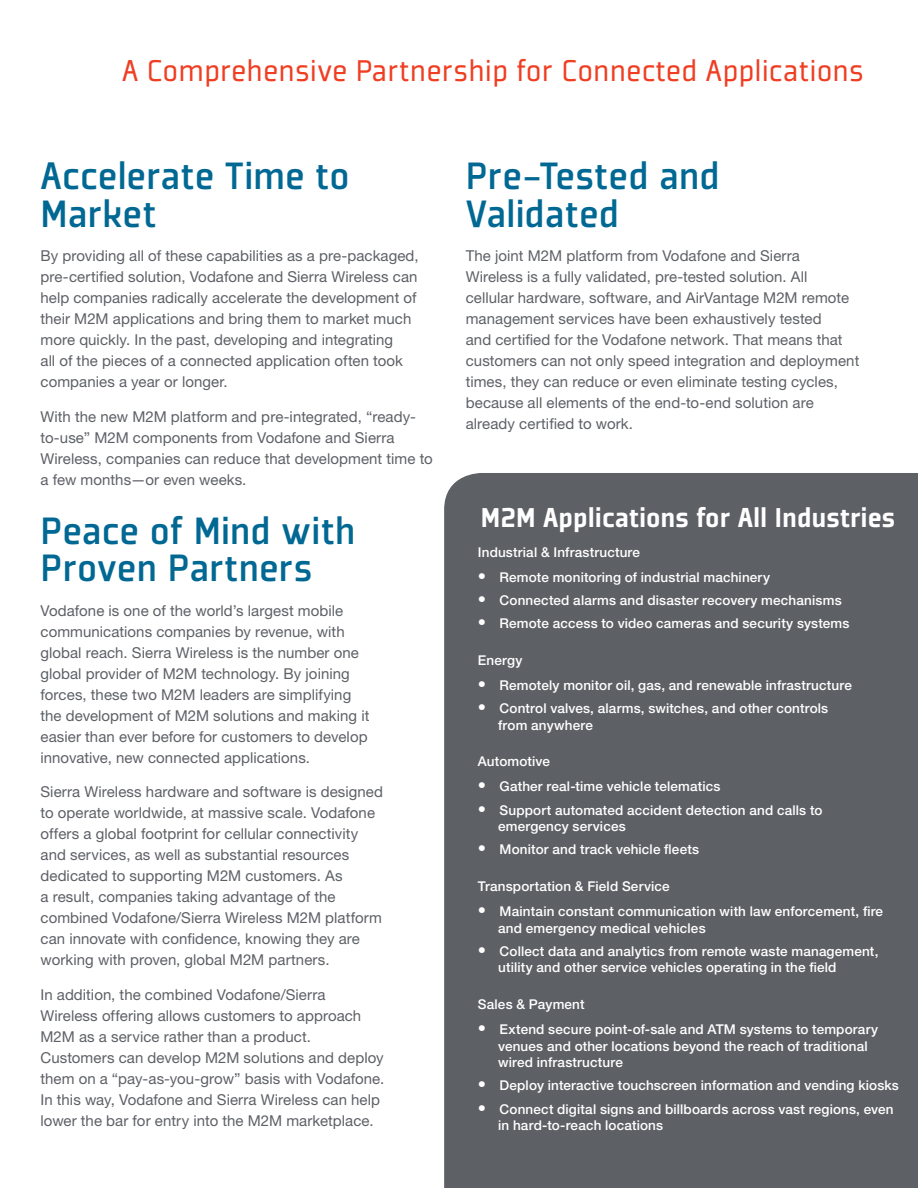
<style>
.page{position:relative;width:918px;height:1188px;background:#fff}
.page>*{position:absolute;margin:0;border:0;box-sizing:border-box;transform-origin:0 0}
.t1{font:500 42px/37.5px "Plexes Pro";color:#006893}
.t2{font:33px "Plexes Pro";color:#ef3e22}
.t3{font:900 30px "Plexes Pro";color:#fff}
.t4{font:15px/21px "Helvetica Neue LT Std";letter-spacing:.005em;color:#5d6065}
.t5{font:500 13.5px/16.5px "Helvetica Neue LT Std";letter-spacing:.01em;color:#fff}
.s1{font-size:16.5px}
</style>
<div class="page">
<div style="left:444px;top:473px;width:474px;height:715px;background:#5d6065"></div>
<h2 class="t2" style="left:122px;top:52px;width:744px">A Comprehensive Partnership for Connected Applications</h2>
<h1 class="t1" style="left:40px;top:156px;width:311px">Accelerate Time to<br>Market</h1>
<p class="t4" style="left:40px;top:245px;width:380px">By providing all of these capabilities as a pre-packaged, pre-certified solution, Vodafone and Sierra Wireless can help companies radically accelerate the development of their M2M applications and bring them to market much more quickly. In the past, developing and integrating<br>all of the pieces of a connected application often took companies a year or longer.</p>
<p class="t4" style="left:40px;top:405px;width:394px">With the new M2M platform and pre-integrated, “ready&shy;to-use” M2M components from Vodafone and Sierra Wireless, companies can reduce that development time to a few months—or even weeks.</p>
<h1 class="t1" style="left:40px;top:511px;width:317px">Peace of Mind with<br>Proven Partners</h1>
<p class="t4" style="left:40px;top:600px;width:331px">Vodafone is one of the world’s largest mobile communications companies by revenue, with global reach. Sierra Wireless is the number one global provider of M2M technology. By joining forces, these two M2M leaders are simplifying the development of M2M solutions and making it easier than ever before for customers to develop innovative, new connected applications.</p>
<p class="t4" style="left:40px;top:781px;width:344px">Sierra Wireless hardware and software is designed to operate worldwide, at massive scale. Vodafone offers a global footprint for cellular connectivity and services, as well as substantial resources dedicated to supporting M2M customers. As<br>a result, companies taking advantage of the combined Vodafone/Sierra Wireless M2M platform can innovate with confidence, knowing they are working with proven, global M2M partners.</p>
<p class="t4" style="left:40px;top:984px;width:345px">In addition, the combined Vodafone/Sierra Wireless offering allows customers to approach M2M as a service rather than a product.<br>Customers can develop M2M solutions and deploy them on a “pay-as-you-grow” basis with Vodafone.<br>In this way, Vodafone and Sierra Wireless can help lower the bar for entry into the M2M marketplace.</p>
<h1 class="t1" style="left:466px;top:156px;width:256px">Pre-Tested and<br>Validated</h1>
<p class="t4" style="left:466px;top:245px;width:395px">The joint M2M platform from Vodafone and Sierra Wireless is a fully validated, pre-tested solution. All<br>cellular hardware, software, and AirVantage M2M remote management services have been exhaustively tested<br>and certified for the Vodafone network. That means that customers can not only speed integration and deployment times, they can reduce or even eliminate testing cycles, because all elements of the end-to-end solution are already certified to work.</p>
<h3 class="t3" style="left:481px;top:500px;width:416px">M2M Applications for All Industries</h3>
<p class="t5" style="left:478px;top:543px;width:164px">Industrial &amp; Infrastructure</p>
<p class="t5" style="left:478px;top:568px;width:294px"><span class="s1">•</span> Remote monitoring of industrial machinery</p>
<p class="t5" style="left:478px;top:592px;width:365px"><span class="s1">•</span> Connected alarms and disaster recovery mechanisms</p>
<p class="t5" style="left:478px;top:615px;width:373px"><span class="s1">•</span> Remote access to video cameras and security systems</p>
<p class="t5" style="left:478px;top:652px;width:46px">Energy</p>
<p class="t5" style="left:478px;top:677px;width:375px"><span class="s1">•</span> Remotely monitor oil, gas, and renewable infrastructure</p>
<p class="t5" style="left:498px;top:700px;width:332px;text-indent:-20px"><span class="s1">•</span> Control valves, alarms, switches, and other controls from anywhere</p>
<p class="t5" style="left:478px;top:753px;width:74px">Automotive</p>
<p class="t5" style="left:478px;top:778px;width:244px"><span class="s1">•</span> Gather real-time vehicle telematics</p>
<p class="t5" style="left:498px;top:801px;width:326px;text-indent:-20px"><span class="s1">•</span> Support automated accident detection and calls to emergency services</p>
<p class="t5" style="left:478px;top:841px;width:223px"><span class="s1">•</span> Monitor and track vehicle fleets</p>
<p class="t5" style="left:478px;top:878px;width:193px">Transportation &amp; Field Service</p>
<p class="t5" style="left:498px;top:903px;width:387px;text-indent:-20px"><span class="s1">•</span> Maintain constant communication with law enforcement, fire and emergency medical vehicles</p>
<p class="t5" style="left:498px;top:943px;width:382px;text-indent:-20px"><span class="s1">•</span> Collect data and analytics from remote waste management, utility and other service vehicles operating in the field</p>
<p class="t5" style="left:478px;top:996px;width:108px">Sales &amp; Payment</p>
<p class="t5" style="left:498px;top:1021px;width:381px;text-indent:-20px"><span class="s1">•</span> Extend secure point-of-sale and ATM systems to temporary venues and other locations beyond the reach of traditional wired infrastructure</p>
<p class="t5" style="left:478px;top:1077px;width:422px"><span class="s1">•</span> Deploy interactive touchscreen information and vending kiosks</p>
<p class="t5" style="left:498px;top:1100px;width:397px;text-indent:-20px"><span class="s1">•</span> Connect digital signs and billboards across vast regions, even in hard-to-reach locations</p>
</div>
